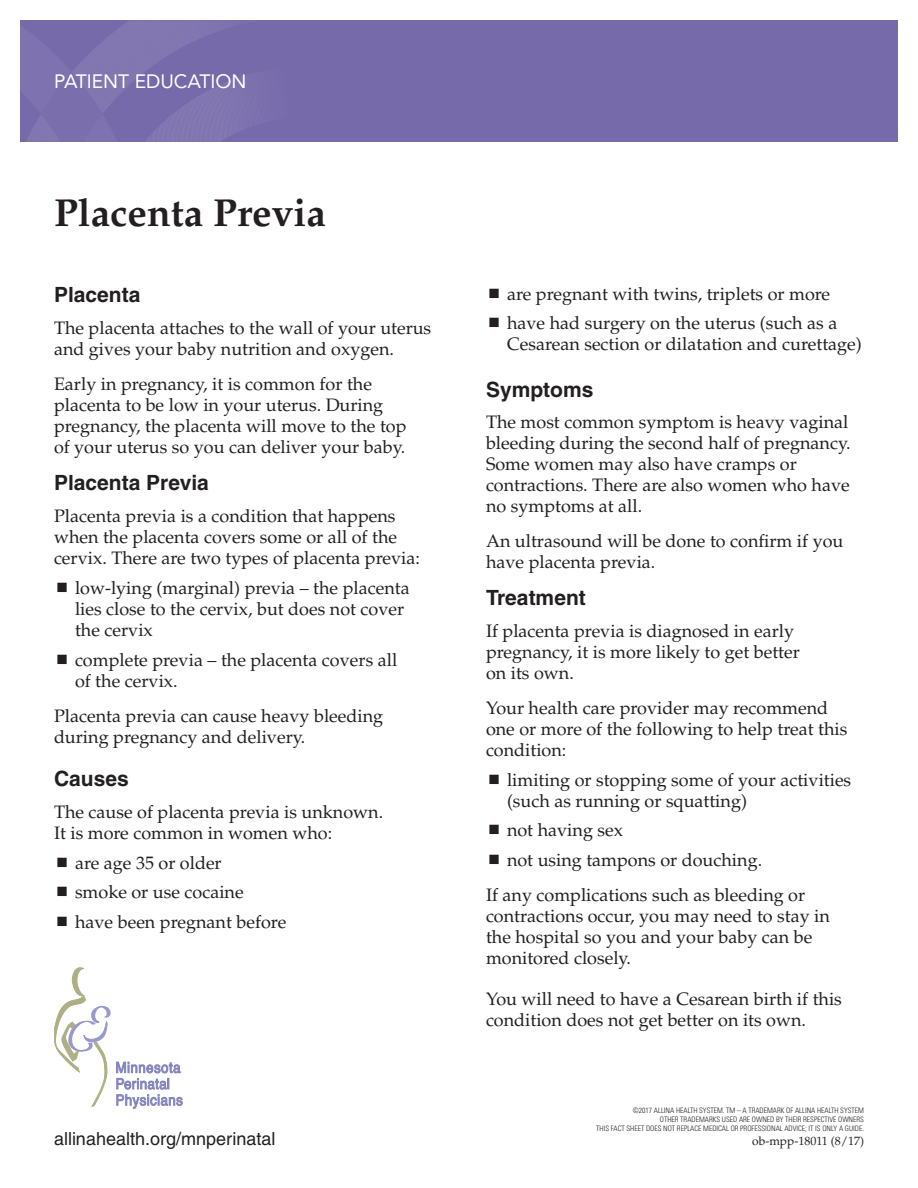
<style>
.page{position:relative;width:918px;height:1188px;background:#fff}
.page>*{position:absolute;margin:0;border:0;box-sizing:border-box;transform-origin:0 0}
.t1{font:700 39px "Palatino";color:#231f20}
.t2{font:700 21px "Helvetica";color:#231f20}
.t3{font:19.2px "Avenir LT Std";color:#fff}
.t4{font:18px/21px "Palatino";color:#231f20}
.t5{font:18px "Helvetica";color:#231f20}
.t6{font:12px "Palatino";color:#231f20}
.t7{font:300 condensed 7.5px/9px "Univers";color:#231f20;text-align:right}
</style>
<div class="page">
<div style="left:20px;top:20px;width:878px;height:122px;background:#766aab"></div>
<svg style="left:27px;top:20px;width:218px;height:122px"></svg>
<svg style="left:54px;top:967px;width:129px;height:142px"></svg>
<p class="t3" style="left:54px;top:70px;width:194px">PATIENT EDUCATION</p>
<h1 class="t1" style="left:54px;top:198px;width:273px">Placenta Previa</h1>
<p class="t2" style="left:54px;top:287px;width:88px">Placenta</p>
<p class="t4" style="left:54px;top:319px;width:379px">The placenta attaches to the wall of your uterus and gives your baby nutrition and oxygen.</p>
<p class="t4" style="left:54px;top:375px;width:354px">Early in pregnancy, it is common for the placenta to be low in your uterus. During pregnancy, the placenta will move to the top of your uterus so you can deliver your baby.</p>
<p class="t2" style="left:54px;top:475px;width:156px">Placenta Previa</p>
<p class="t4" style="left:54px;top:507px;width:367px">Placenta previa is a condition that happens when the placenta covers some or all of the cervix. There are two types of placenta previa:</p>
<p class="t4" style="left:75px;top:579px;width:336px">low-lying (marginal) previa – the placenta lies close to the cervix, but does not cover the cervix</p>
<p class="t4" style="left:75px;top:651px;width:324px">complete previa – the placenta covers all of the cervix.</p>
<p class="t4" style="left:54px;top:707px;width:331px">Placenta previa can cause heavy bleeding during pregnancy and delivery.</p>
<p class="t2" style="left:54px;top:771px;width:76px">Causes</p>
<p class="t4" style="left:54px;top:803px;width:331px">The cause of placenta previa is unknown.<br>It is more common in women who:</p>
<p class="t4" style="left:75px;top:850px;width:213px;line-height:29.7px">are age 35 or older<br>smoke or use cocaine have been pregnant before</p>
<p class="t5" style="left:54px;top:1132px;width:223px">allinahealth.org/mnperinatal</p>
<p class="t4" style="left:507px;top:281px;width:332px;line-height:29.7px">are pregnant with twins, triplets or more have had surgery on the uterus (such as a</p>
<p class="t4" style="left:507px;top:336px;width:356px">Cesarean section or dilatation and curettage)</p>
<p class="t2" style="left:486px;top:382px;width:109px">Symptoms</p>
<p class="t4" style="left:486px;top:414px;width:366px">The most common symptom is heavy vaginal bleeding during the second half of pregnancy.<br>Some women may also have cramps or contractions. There are also women who have no symptoms at all.</p>
<p class="t4" style="left:486px;top:532px;width:359px">An ultrasound will be done to confirm if you have placenta previa.</p>
<p class="t2" style="left:486px;top:590px;width:101px">Treatment</p>
<p class="t4" style="left:486px;top:623px;width:315px">If placenta previa is diagnosed in early pregnancy, it is more likely to get better on its own.</p>
<p class="t4" style="left:486px;top:699px;width:363px">Your health care provider may recommend one or more of the following to help treat this condition:</p>
<p class="t4" style="left:507px;top:771px;width:346px">limiting or stopping some of your activities (such as running or squatting)</p>
<p class="t4" style="left:507px;top:817px;width:257px;line-height:29.7px">not having sex<br>not using tampons or douching.</p>
<p class="t4" style="left:486px;top:886px;width:345px">If any complications such as bleeding or contractions occur, you may need to stay in the hospital so you and your baby can be monitored closely.</p>
<p class="t4" style="left:486px;top:990px;width:357px">You will need to have a Cesarean birth if this condition does not get better on its own.</p>
<p class="t7" style="left:596px;top:1106px;width:269px">©2017 ALLINA HEALTH SYSTEM. TM – A TRADEMARK OF ALLINA HEALTH SYSTEM<br>OTHER TRADEMARKS USED ARE OWNED BY THEIR RESPECTIVE OWNERS<br>THIS FACT SHEET DOES NOT REPLACE MEDICAL OR PROFESSIONAL ADVICE; IT IS ONLY A GUIDE.</p>
<p class="t6" style="left:752px;top:1136px;width:113px">ob-mpp-18011 (8/17)</p>
</div>
